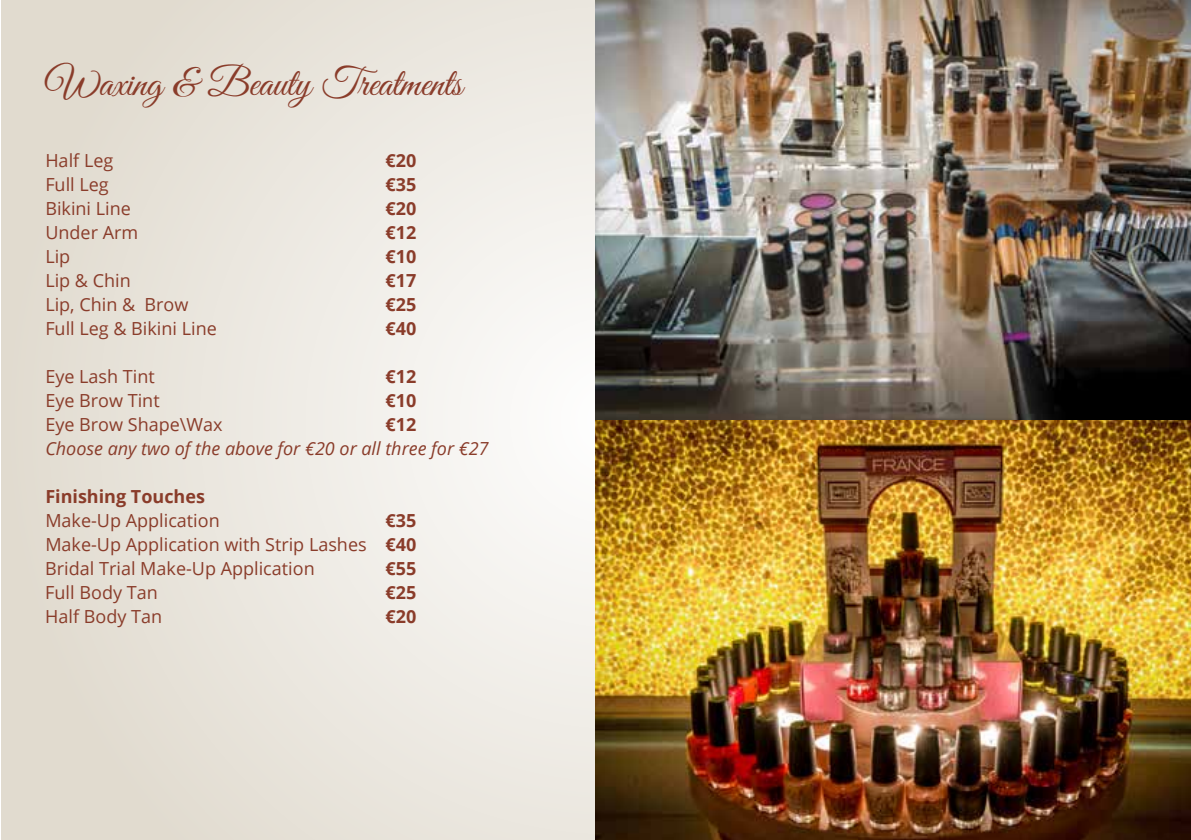
<style>
.page{position:relative;width:1191px;height:840px;background:#fff}
.page>*{position:absolute;margin:0;border:0;box-sizing:border-box;transform-origin:0 0}
.t1{font:40px "Great Vibes";color:#8a3c2a}
.t2{font:18px/24px "Open Sans";color:#8a3c2a;text-align:justify}
.t3{font:700 18px "Open Sans";color:#8a3c2a}
.t4{font:italic 18px "Open Sans";color:#8a3c2a}
.s1{font-weight:700}
</style>
<div class="page">
<svg style="left:1px;top:0;width:594px;height:839px;background:#ebe7df"></svg>
<img style="left:595px;top:0;width:596px;height:839px">
<h1 class="t1" style="left:45px;top:60px;width:418px">Waxing &amp; Beauty Treatments</h1>
<p class="t2" style="left:45px;top:147px;width:69px">Half Leg</p>
<p class="t3" style="left:386px;top:147px;width:32px">€20</p>
<p class="t2" style="left:45px;top:171px;width:65px">Full Leg</p>
<p class="t3" style="left:386px;top:171px;width:32px">€35</p>
<p class="t2" style="left:45px;top:195px;width:87px">Bikini Line</p>
<p class="t3" style="left:386px;top:195px;width:32px">€20</p>
<p class="t2" style="left:45px;top:219px;width:94px">Under Arm</p>
<p class="t3" style="left:386px;top:219px;width:32px">€12</p>
<p class="t2" style="left:45px;top:243px;width:26px">Lip</p>
<p class="t3" style="left:386px;top:243px;width:32px">€10</p>
<p class="t2" style="left:45px;top:267px;width:87px">Lip &amp; Chin</p>
<p class="t3" style="left:386px;top:267px;width:32px">€17</p>
<p class="t2" style="left:45px;top:291px;width:145px">Lip, Chin &amp; Brow</p>
<p class="t3" style="left:386px;top:291px;width:32px">€25</p>
<p class="t2" style="left:45px;top:315px;width:173px">Full Leg &amp; Bikini Line</p>
<p class="t3" style="left:386px;top:315px;width:32px">€40</p>
<p class="t2" style="left:45px;top:363px;width:111px">Eye Lash Tint</p>
<p class="t3" style="left:386px;top:363px;width:32px">€12</p>
<p class="t2" style="left:45px;top:387px;width:116px">Eye Brow Tint</p>
<p class="t3" style="left:386px;top:387px;width:32px">€10</p>
<p class="t2" style="left:45px;top:411px;width:179px">Eye Brow Shape\Wax</p>
<p class="t3" style="left:385px;top:411px;width:32px">€12</p>
<p class="t4" style="left:45px;top:436px;width:445px">Choose any two of the above for €20 or all three for €27</p>
<p class="t3" style="left:45px;top:483px;width:161px">Finishing Touches</p>
<p class="t2" style="left:45px;top:507px;width:176px">Make-Up Application</p>
<p class="t2" style="left:45px;top:507px;width:373px;text-indent:340px"><span class="s1">€35<br></span>Make-Up Application with Strip Lashes <span class="s1">€40<br></span>Bridal Trial Make-Up Application</p>
<p class="t3" style="left:385px;top:555px;width:32px">€55</p>
<p class="t2" style="left:45px;top:579px;width:114px">Full Body Tan</p>
<p class="t3" style="left:385px;top:579px;width:32px">€25</p>
<p class="t2" style="left:45px;top:603px;width:118px">Half Body Tan</p>
<p class="t3" style="left:385px;top:603px;width:32px">€20</p>
</div>
